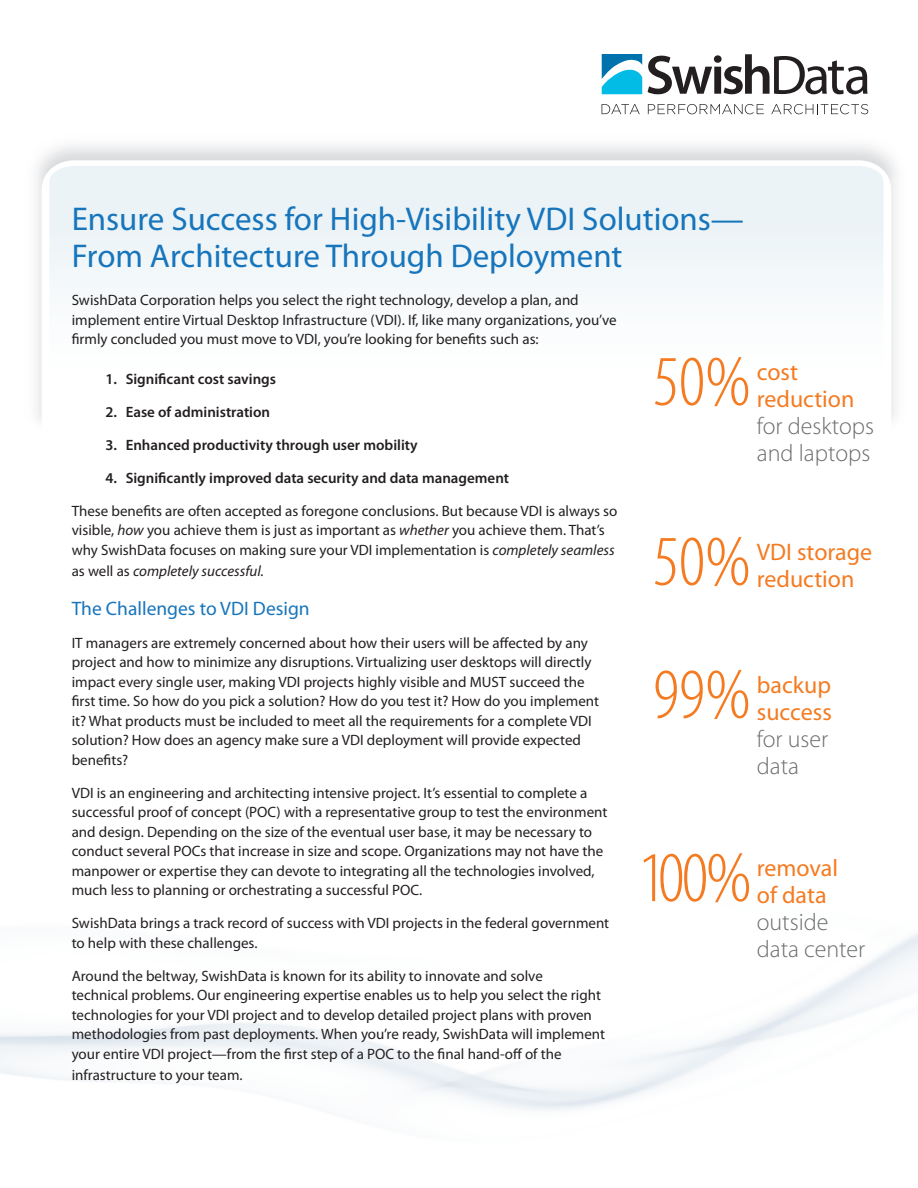
<style>
.page{position:relative;width:918px;height:1188px;background:#fff}
.page>*{position:absolute;margin:0;border:0;box-sizing:border-box;transform-origin:0 0}
.t1{font:72px "Myriad MM 215 300";color:#f47b21}
.t2{font:33px "Myriad Pro";color:#1775bc}
.t3{font:24px/27px "Myriad MM 215 600";color:#6c6d70}
.t4{font:24px/27px "Myriad MM 400 600";color:#f47b21}
.t5{font:19.5px "Myriad Pro";color:#1775bc}
.text{font:15px/19.5px "Myriad Pro";color:#231f20}
.t6{font:600 15px "Myriad Pro";color:#231f20}
.t7{font:italic 15px "Myriad Pro";color:#231f20}
.s1{font-style:italic}
.s2{font-style:normal}
.s3{font-family:"Myriad MM 400 600";color:#f47b21}
.s4{font-family:"Myriad MM 215 600";color:#6c6d70}
</style>
<div class="page">
<div style="left:49px;top:166px;width:838px;height:122px;background:#ecf3f6"></div>
<svg style="left:602px;top:104px;width:38px;height:10px"></svg>
<svg style="left:648px;top:104px;width:116px;height:10px"></svg>
<svg style="left:771px;top:104px;width:97px;height:10px"></svg>
<svg style="left:648px;top:54px;width:220px;height:40px"></svg>
<svg style="left:602px;top:54px;width:40px;height:40px"></svg>
<p class="t2" style="left:72px;top:201px;width:674px">Ensure Success for High-Visibility VDI Solutions—</p>
<p class="t2" style="left:72px;top:238px;width:552px">From Architecture Through Deployment</p>
<p class="text" style="left:72px;top:291px;width:546px">SwishData Corporation helps you select the right technology, develop a plan, and implement entire Virtual Desktop Infrastructure (VDI). If, like many organizations, you’ve firmly concluded you must move to VDI, you’re looking for benefits such as:</p>
<p class="t6" style="left:105px;top:370px;width:172px">1. Significant cost savings</p>
<p class="t6" style="left:105px;top:403px;width:166px">2. Ease of administration</p>
<p class="t6" style="left:105px;top:436px;width:314px">3. Enhanced productivity through user mobility</p>
<p class="t6" style="left:105px;top:469px;width:405px">4. Significantly improved data security and data management</p>
<p class="text" style="left:72px;top:501px;width:547px">These benefits are often accepted as foregone conclusions. But because VDI is always so visible, <span class="s1">how</span> you achieve them is just as important as <span class="s1">whether</span> you achieve them. That’s why SwishData focuses on making sure your VDI implementation is <span class="s1">completely seamless</span></p>
<p class="t7" style="left:72px;top:563px;width:194px"><span class="s2">as well as</span> completely successful.</p>
<p class="t5" style="left:72px;top:598px;width:239px">The Challenges to VDI Design</p>
<p class="text" style="left:72px;top:633px;width:529px">IT managers are extremely concerned about how their users will be affected by any project and how to minimize any disruptions. Virtualizing user desktops will directly impact every single user, making VDI projects highly visible and MUST succeed the first time. So how do you pick a solution? How do you test it? How do you implement it? What products must be included to meet all the requirements for a complete VDI solution? How does an agency make sure a VDI deployment will provide expected benefits?</p>
<p class="text" style="left:72px;top:783px;width:537px">VDI is an engineering and architecting intensive project. It’s essential to complete a successful proof of concept (POC) with a representative group to test the environment and design. Depending on the size of the eventual user base, it may be necessary to conduct several POCs that increase in size and scope. Organizations may not have the manpower or expertise they can devote to integrating all the technologies involved, much less to planning or orchestrating a successful POC.</p>
<p class="text" style="left:72px;top:914px;width:539px">SwishData brings a track record of success with VDI projects in the federal government to help with these challenges.</p>
<p class="text" style="left:72px;top:966px;width:535px">Around the beltway, SwishData is known for its ability to innovate and solve<br>technical problems. Our engineering expertise enables us to help you select the right technologies for your VDI project and to develop detailed project plans with proven methodologies from past deployments. When you’re ready, SwishData will implement your entire VDI project—from the first step of a POC to the final hand-off of the</p>
<p class="text" style="left:72px;top:1065px;width:172px">infrastructure to your team.</p>
<p class="t1" style="left:653px;top:346px;width:99px">50%</p>
<p class="t3" style="left:757px;top:360px;width:119px"><span class="s3">cost reduction </span>for desktops and laptops</p>
<p class="t1" style="left:653px;top:526px;width:99px">50%</p>
<p class="t4" style="left:757px;top:540px;width:117px">VDI storage reduction</p>
<p class="t1" style="left:653px;top:659px;width:99px">99%</p>
<p class="t4" style="left:757px;top:673px;width:77px">backup success <span class="s4">for user data</span></p>
<p class="t1" style="left:638px;top:842px;width:115px">100%</p>
<p class="t3" style="left:757px;top:856px;width:110px"><span class="s3">removal<br>of data </span>outside data center</p>
</div>
